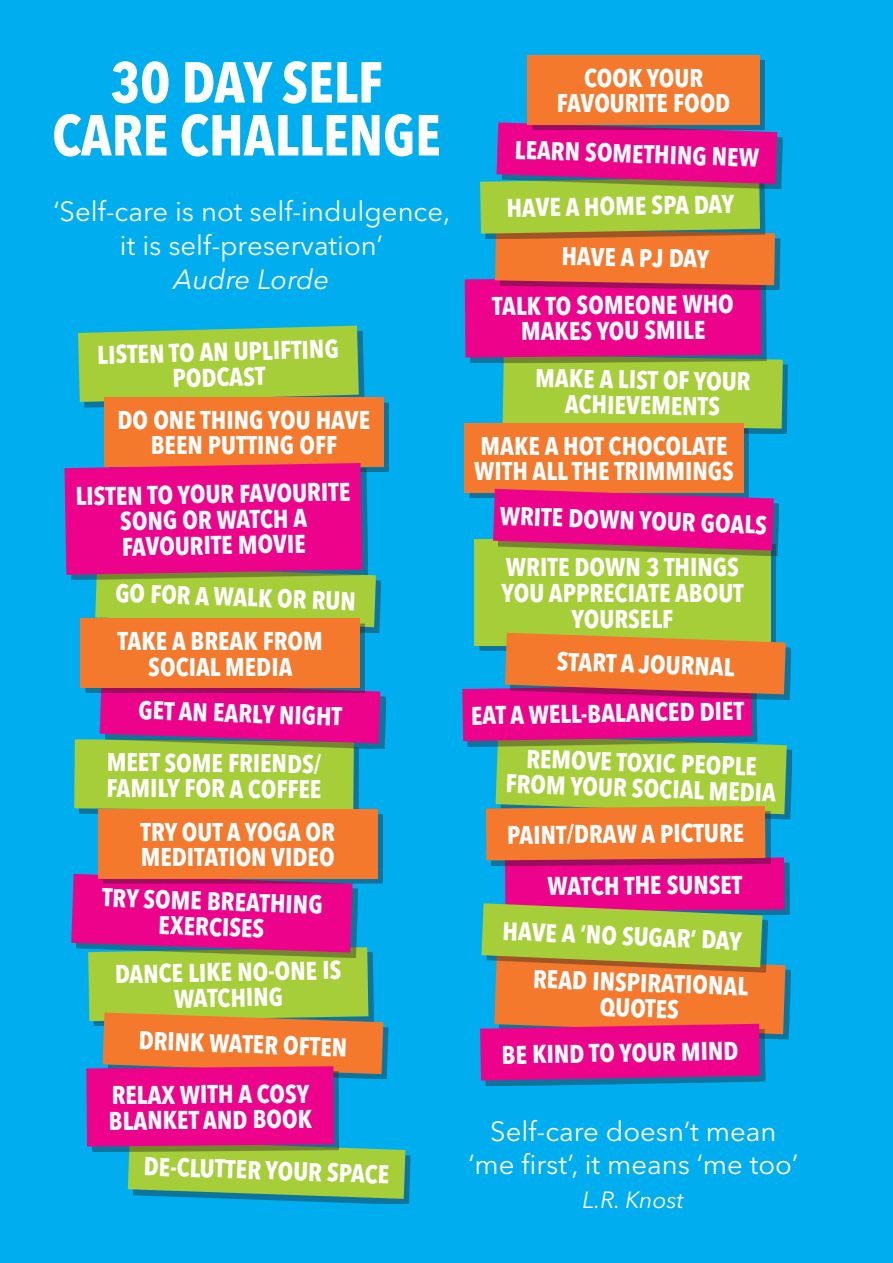
<style>
.page{position:relative;width:893px;height:1263px;background:#00aeef}
.page>*{position:absolute;margin:0;border:0;box-sizing:border-box;transform-origin:0 0}
.t1{font:700 condensed 57.15px/52.9px "Avenir Next LT Pro";color:#fff;text-align:center}
.t2{font:27.45px/33.9px "Avenir Next LT Pro";color:#fff;text-align:center}
.t3{font:italic 27.45px "Avenir Next LT Pro";color:#fff}
.t4{font:700 condensed 25.5px/25.5px "Avenir Next LT Pro";color:#fff;text-align:center}
.t5{font:italic 23.25px "Avenir Next LT Pro";color:#fff}
</style>
<div class="page">
<div style="left:508px;top:360px;width:280px;height:74px;background:#0d759d"></div>
<div style="left:470px;top:429px;width:279px;height:69px;background:#231f20;opacity:.4"></div>
<div style="left:464px;top:423px;width:279px;height:69px;background:#f4792d"></div>
<div style="left:474px;top:539px;width:296px;height:107px;background:#a6ce39"></div>
<div style="left:498px;top:494px;width:281px;height:62px;background:#231f20;opacity:.4"></div>
<svg style="left:493px;top:489px;width:281px;height:61px;background:#dc1783"></svg>
<div style="left:83px;top:331px;width:281px;height:76px;background:#0d759d"></div>
<svg style="left:78px;top:326px;width:281px;height:76px;background:#9ccb43"></svg>
<div style="left:100px;top:571px;width:281px;height:61px;background:#231f20;opacity:.4"></div>
<div style="left:133px;top:1145px;width:278px;height:59px;background:#231f20;opacity:.4"></div>
<div style="left:485px;top:1029px;width:280px;height:57px;background:#231f20;opacity:.4"></div>
<svg style="left:462px;top:633px;width:325px;height:447px;background:#bb6f63"></svg>
<svg style="left:465px;top:122px;width:318px;height:307px;background:#b56c68"></svg>
<div style="left:105px;top:687px;width:281px;height:62px;background:#231f20;opacity:.4"></div>
<svg style="left:74px;top:682px;width:306px;height:129px;background:#ac7e67"></svg>
<div style="left:109px;top:402px;width:280px;height:70px;background:#231f20;opacity:.4"></div>
<div style="left:104px;top:397px;width:279px;height:69px;background:#f4792d"></div>
<div style="left:532px;top:60px;width:233px;height:70px;background:#231f20;opacity:.4"></div>
<div style="left:527px;top:55px;width:233px;height:69px;background:#f4792d"></div>
<div style="left:86px;top:624px;width:279px;height:69px;background:#231f20;opacity:.4"></div>
<div style="left:81px;top:619px;width:279px;height:69px;background:#f4792d"></div>
<div style="left:98px;top:809px;width:279px;height:69px;background:#f4792d"></div>
<svg style="left:64px;top:463px;width:312px;height:164px;background:#c54778"></svg>
<svg style="left:71px;top:874px;width:334px;height:325px"></svg>
<h1 class="t1" style="left:52px;top:56px;width:390px">30 DAY SELF<br>CARE CHALLENGE</h1>
<p class="t2" style="left:53px;top:194px;width:398px">‘Self-care is not self-indulgence, it is self-preservation’</p>
<p class="t3" style="left:174px;top:263px;width:157px">Audre Lorde</p>
<p class="t4" style="left:97px;top:341px;width:243px;rotate:-1deg">LISTEN TO AN UPLIFTING<br>PODCAST</p>
<p class="t4" style="left:118px;top:407px;width:254px">DO ONE THING YOU HAVE<br>BEEN PUTTING OFF</p>
<p class="t4" style="left:75px;top:483px;width:276px;rotate:-1deg">LISTEN TO YOUR FAVOURITE<br>SONG OR WATCH A<br>FAVOURITE MOVIE</p>
<p class="t4" style="left:116px;top:580px;width:242px;rotate:2deg">GO FOR A WALK OR RUN</p>
<p class="t4" style="left:117px;top:628px;width:207px">TAKE A BREAK FROM<br>SOCIAL MEDIA</p>
<p class="t4" style="left:139px;top:697px;width:205px;rotate:2deg">GET AN EARLY NIGHT</p>
<p class="t4" style="left:106px;top:750px;width:217px;text-align:left">MEET SOME FRIENDS/<br>FAMILY FOR A COFFEE</p>
<p class="t4" style="left:140px;top:819px;width:196px;text-align:left">TRY OUT A YOGA OR<br>MEDITATION VIDEO</p>
<p class="t4" style="left:102px;top:884px;width:222px;rotate:2deg">TRY SOME BREATHING<br>EXERCISES</p>
<p class="t4" style="left:115px;top:961px;width:228px;rotate:-1deg">DANCE LIKE NO-ONE IS<br>WATCHING</p>
<p class="t4" style="left:139px;top:1027px;width:210px;rotate:2deg">DRINK WATER OFTEN</p>
<p class="t4" style="left:109px;top:1081px;width:205px;text-align:left">RELAX WITH A COSY<br>BLANKET AND BOOK</p>
<p class="t4" style="left:144px;top:1153px;width:247px;rotate:2deg">DE-CLUTTER YOUR SPACE</p>
<p class="t4" style="left:557px;top:65px;width:175px">COOK YOUR<br>FAVOURITE FOOD</p>
<p class="t4" style="left:515px;top:137px;width:246px;rotate:2deg">LEARN SOMETHING NEW</p>
<p class="t4" style="left:506px;top:195px;width:229px;rotate:-1deg">HAVE A HOME SPA DAY</p>
<p class="t4" style="left:562px;top:243px;width:149px;rotate:1deg">HAVE A PJ DAY</p>
<p class="t4" style="left:492px;top:292px;width:243px">TALK TO SOMEONE WHO<br>MAKES YOU SMILE</p>
<p class="t4" style="left:536px;top:365px;width:217px;rotate:1deg">MAKE A LIST OF YOUR<br>ACHIEVEMENTS</p>
<p class="t4" style="left:474px;top:433px;width:261px;text-align:left">MAKE A HOT CHOCOLATE<br>WITH ALL THE TRIMMINGS</p>
<p class="t4" style="left:500px;top:503px;width:269px;rotate:2deg">WRITE DOWN YOUR GOALS</p>
<p class="t4" style="left:502px;top:554px;width:244px">WRITE DOWN 3 THINGS<br>YOU APPRECIATE ABOUT<br>YOURSELF</p>
<p class="t4" style="left:557px;top:648px;width:179px;rotate:2deg">START A JOURNAL</p>
<p class="t4" style="left:471px;top:703px;width:275px;rotate:-1deg">EAT A WELL-BALANCED DIET</p>
<p class="t4" style="left:507px;top:745px;width:272px;rotate:2deg">REMOVE TOXIC PEOPLE<br>FROM YOUR SOCIAL MEDIA</p>
<p class="t4" style="left:507px;top:821px;width:239px">PAINT/DRAW A PICTURE</p>
<p class="t4" style="left:548px;top:872px;width:196px">WATCH THE SUNSET</p>
<p class="t4" style="left:503px;top:919px;width:241px;rotate:2deg">HAVE A ‘NO SUGAR’ DAY</p>
<p class="t4" style="left:534px;top:966px;width:217px;rotate:2deg">READ INSPIRATIONAL<br>QUOTES</p>
<p class="t4" style="left:502px;top:1042px;width:238px;rotate:-1deg">BE KIND TO YOUR MIND</p>
<p class="t2" style="left:468px;top:1114px;width:331px">Self-care doesn’t mean ‘me first’, it means ‘me too’</p>
<p class="t5" style="left:583px;top:1186px;width:103px">L.R. Knost</p>
</div>
